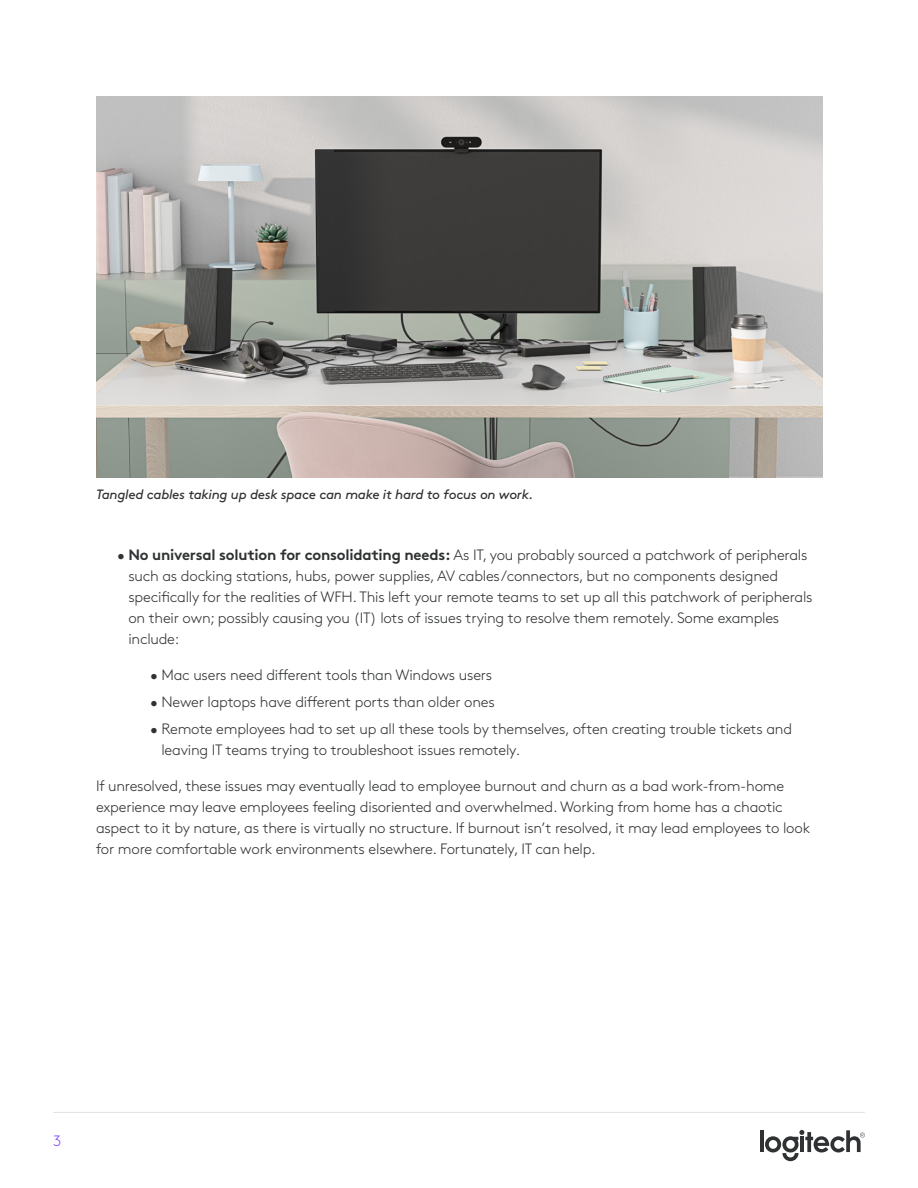
<style>
.page{position:relative;width:918px;height:1188px;background:#fff}
.page>*{position:absolute;margin:0;border:0;box-sizing:border-box;transform-origin:0 0}
.Body{font:300 15px/21px "Brown Pro";letter-spacing:-.015em;color:#2f3132}
.t1{font:300 15px "Brown Pro";color:#814efa}
.t2{font:italic 13.5px "Brown Pro";letter-spacing:-.02em;color:#2f3132}
.s1{font-weight:700}
</style>
<div class="page">
<hr style="left:760px;top:1130px;width:4px;height:22px;background:#2f3132">
<svg style="left:765px;top:1130px;width:100px;height:31px"></svg>
<hr style="left:800px;top:1137px;width:4px;height:15px;background:#2f3132">
<hr style="left:53px;top:1112px;width:812px;height:1px;background:#e1e2e3">
<img style="left:96px;top:96px;width:726px;height:381px">
<p class="t2" style="left:96px;top:484px;width:439px">Tangled cables taking up desk space can make it hard to focus on work.</p>
<p class="Body" style="left:128px;top:543px;width:686px;text-indent:-11px">• <span class="s1">No universal solution for consolidating needs:</span> As IT, you probably sourced a patchwork of peripherals such as docking stations, hubs, power supplies, AV cables/connectors, but no components designed specifically for the realities of WFH. This left your remote teams to set up all this patchwork of peripherals on their own; possibly causing you (IT) lots of issues trying to resolve them remotely. Some examples include:</p>
<p class="Body" style="left:150px;top:663px;width:344px">• Mac users need different tools than Windows users</p>
<p class="Body" style="left:150px;top:690px;width:346px">• Newer laptops have different ports than older ones</p>
<p class="Body" style="left:161px;top:717px;width:632px;text-indent:-11px">• Remote employees had to set up all these tools by themselves, often creating trouble tickets and leaving IT teams trying to troubleshoot issues remotely.</p>
<p class="Body" style="left:96px;top:774px;width:716px">If unresolved, these issues may eventually lead to employee burnout and churn as a bad work-from-home experience may leave employees feeling disoriented and overwhelmed. Working from home has a chaotic aspect to it by nature, as there is virtually no structure. If burnout isn’t resolved, it may lead employees to look for more comfortable work environments elsewhere. Fortunately, IT can help.</p>
<p class="t1" style="left:53px;top:1130px;width:10px">3</p>
</div>
